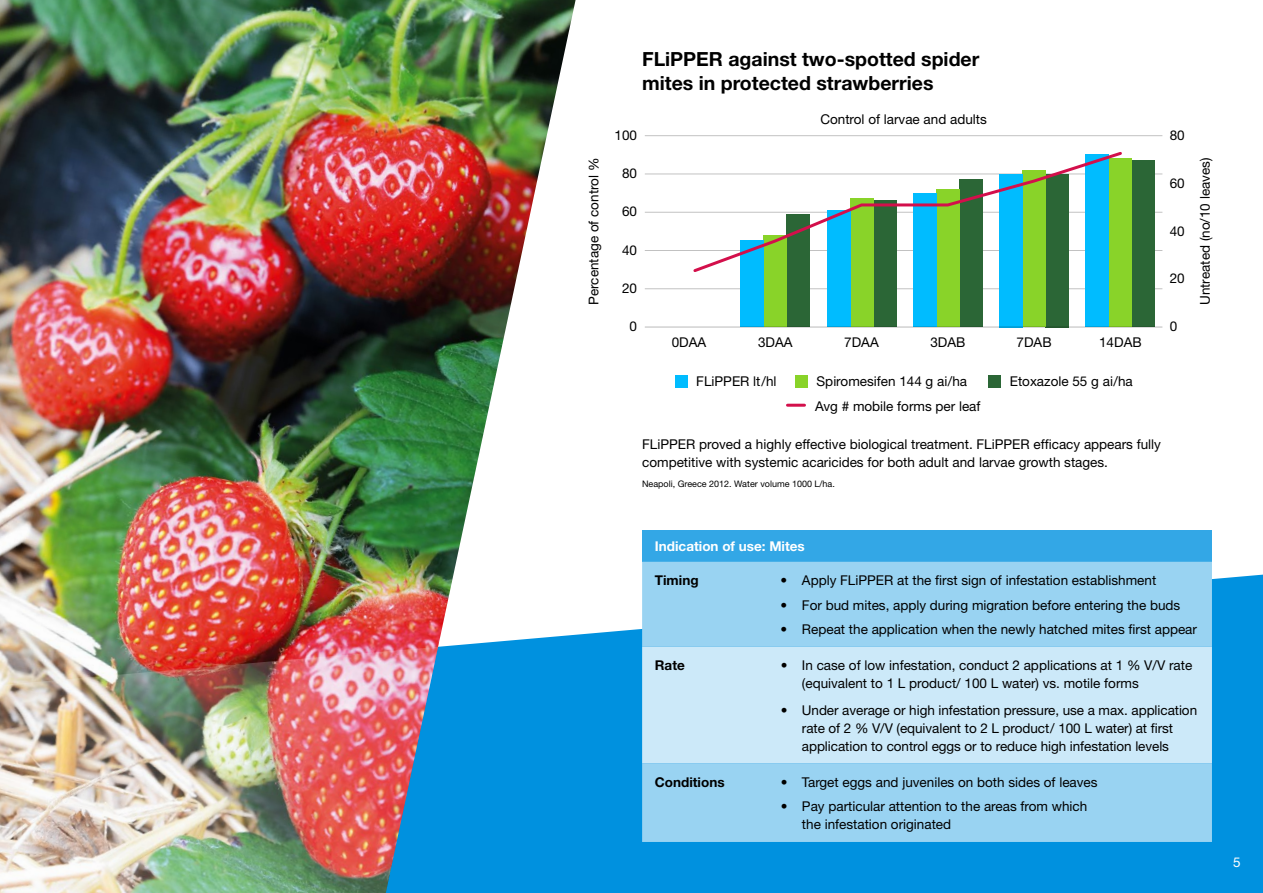
<style>
.page{position:relative;width:1263px;height:893px;background:#fff}
.page>*{position:absolute;margin:0;border:0;box-sizing:border-box;transform-origin:0 0}
.t1{font:700 19.5px/24px "Helvetica Neue";color:#000}
.t2{font:13.5px/18px "Helvetica Neue";color:#000}
.t3{font:700 13.5px "Helvetica Neue";color:#fff}
.t4{font:700 13.5px "Helvetica Neue";color:#000}
.t5{font:13.5px "Helvetica Neue";color:#fff}
.t6{font:9px "Helvetica Neue";color:#000}
</style>
<div class="page">
<div style="left:576px;top:575px;width:687px;height:318px;background:#0091df"></div>
<img style="left:0;top:0;width:576px;height:893px">
<img style="left:0;top:647px;width:438px;height:246px">
<hr style="left:645px;top:288px;width:517px;height:1px;background:#000">
<hr style="left:645px;top:250px;width:517px;height:1px;background:#000">
<hr style="left:645px;top:212px;width:517px;height:1px;background:#000">
<hr style="left:645px;top:174px;width:517px;height:1px;background:#000">
<hr style="left:645px;top:135px;width:517px;height:1px;background:#000">
<div style="left:787px;top:214px;width:23px;height:113px;background:#2b6636"></div>
<div style="left:873px;top:201px;width:23px;height:126px;background:#2b6636"></div>
<div style="left:959px;top:180px;width:23px;height:147px;background:#2b6636"></div>
<div style="left:1046px;top:174px;width:23px;height:153px;background:#2b6636"></div>
<div style="left:1132px;top:161px;width:23px;height:166px;background:#2b6636"></div>
<div style="left:764px;top:235px;width:23px;height:92px;background:#89d329"></div>
<div style="left:850px;top:199px;width:23px;height:128px;background:#89d329"></div>
<div style="left:936px;top:189px;width:23px;height:138px;background:#89d329"></div>
<div style="left:1023px;top:170px;width:23px;height:157px;background:#89d329"></div>
<div style="left:1109px;top:159px;width:23px;height:168px;background:#89d329"></div>
<div style="left:741px;top:241px;width:23px;height:86px;background:#00bcff"></div>
<div style="left:827px;top:210px;width:23px;height:117px;background:#00bcff"></div>
<div style="left:913px;top:193px;width:23px;height:134px;background:#00bcff"></div>
<div style="left:1000px;top:174px;width:23px;height:153px;background:#00bcff"></div>
<div style="left:1086px;top:155px;width:23px;height:172px;background:#00bcff"></div>
<hr style="left:645px;top:326px;width:517px;height:2px;background:#000">
<svg style="left:691px;top:152px;width:433px;height:122px"></svg>
<hr style="left:787px;top:404px;width:17px;height:3px;background:#d30f4b">
<div style="left:675px;top:375px;width:13px;height:13px;background:#00bcff"></div>
<div style="left:795px;top:375px;width:13px;height:13px;background:#89d329"></div>
<div style="left:988px;top:375px;width:13px;height:13px;background:#2b6636"></div>
<div style="left:642px;top:530px;width:570px;height:32px;background:#33a7e6"></div>
<div style="left:642px;top:562px;width:570px;height:280px;background:#99d3f2"></div>
<div style="left:642px;top:647px;width:570px;height:116px;background:#cce9f9"></div>
<h1 class="t1" style="left:642px;top:47px;width:339px">FLiPPER against two-spotted spider mites in protected strawberries</h1>
<p class="t2" style="left:614px;top:126px;width:24px">100</p>
<p class="t2" style="left:820px;top:110px;width:168px">Control of larvae and adults</p>
<p class="t2" style="left:1170px;top:126px;width:17px">80</p>
<p class="t2" style="left:585px;top:305px;width:149px;rotate:-90deg">Percentage of control %</p>
<p class="t2" style="left:1196px;top:305px;width:149px;rotate:-90deg">Untreated (no/10 leaves)</p>
<p class="t2" style="left:672px;top:333px;width:36px">0DAA</p>
<p class="t2" style="left:758px;top:333px;width:36px">3DAA</p>
<p class="t2" style="left:844px;top:333px;width:36px">7DAA</p>
<p class="t2" style="left:930px;top:333px;width:37px">3DAB</p>
<p class="t2" style="left:1016px;top:333px;width:37px">7DAB</p>
<p class="t2" style="left:1099px;top:333px;width:44px">14DAB</p>
<p class="t2" style="left:622px;top:164px;width:17px">80</p>
<p class="t2" style="left:1170px;top:174px;width:17px">60</p>
<p class="t2" style="left:622px;top:202px;width:17px">60</p>
<p class="t2" style="left:1170px;top:221px;width:17px">40</p>
<p class="t2" style="left:622px;top:241px;width:17px">40</p>
<p class="t2" style="left:1170px;top:269px;width:17px">20</p>
<p class="t2" style="left:622px;top:279px;width:17px">20</p>
<p class="t2" style="left:629px;top:317px;width:9px">0</p>
<p class="t2" style="left:1170px;top:317px;width:9px">0</p>
<p class="t2" style="left:696px;top:372px;width:82px">FLiPPER lt/hl</p>
<p class="t2" style="left:816px;top:372px;width:152px">Spiromesifen 144 g ai/ha</p>
<p class="t2" style="left:1010px;top:372px;width:125px">Etoxazole 55 g ai/ha</p>
<p class="t2" style="left:815px;top:397px;width:167px">Avg # mobile forms per leaf</p>
<p class="t2" style="left:642px;top:435px;width:520px">FLiPPER proved a highly effective biological treatment. FLiPPER efficacy appears fully competitive with systemic acaricides for both adult and larvae growth stages.</p>
<p class="t6" style="left:642px;top:479px;width:194px">Neapoli, Greece 2012. Water volume 1000 L/ha.</p>
<p class="t3" style="left:655px;top:538px;width:151px">Indication of use: Mites</p>
<p class="t4" style="left:655px;top:572px;width:45px">Timing</p>
<p class="t2" style="left:781px;top:571px;width:377px">• Apply FLiPPER at the first sign of infestation establishment</p>
<p class="t2" style="left:781px;top:596px;width:401px">• For bud mites, apply during migration before entering the buds</p>
<p class="t2" style="left:781px;top:620px;width:418px">• Repeat the application when the newly hatched mites first appear</p>
<p class="t4" style="left:655px;top:657px;width:31px">Rate</p>
<p class="t2" style="left:802px;top:656px;width:392px;text-indent:-21px">• In case of low infestation, conduct 2 applications at 1 % V/V rate (equivalent to 1 L product/ 100 L water) vs. motile forms</p>
<p class="t2" style="left:781px;top:701px;width:418px;text-align:center">• Under average or high infestation pressure, use a max. application rate of 2 % V/V (equivalent to 2 L product/ 100 L water) at first application to control eggs or to reduce high infestation levels</p>
<p class="t4" style="left:655px;top:773px;width:71px">Conditions</p>
<p class="t2" style="left:781px;top:773px;width:318px">• Target eggs and juveniles on both sides of leaves</p>
<p class="t2" style="left:802px;top:797px;width:287px;text-indent:-21px">• Pay particular attention to the areas from which the infestation originated</p>
<p class="t5" style="left:1233px;top:855px;width:9px">5</p>
</div>
